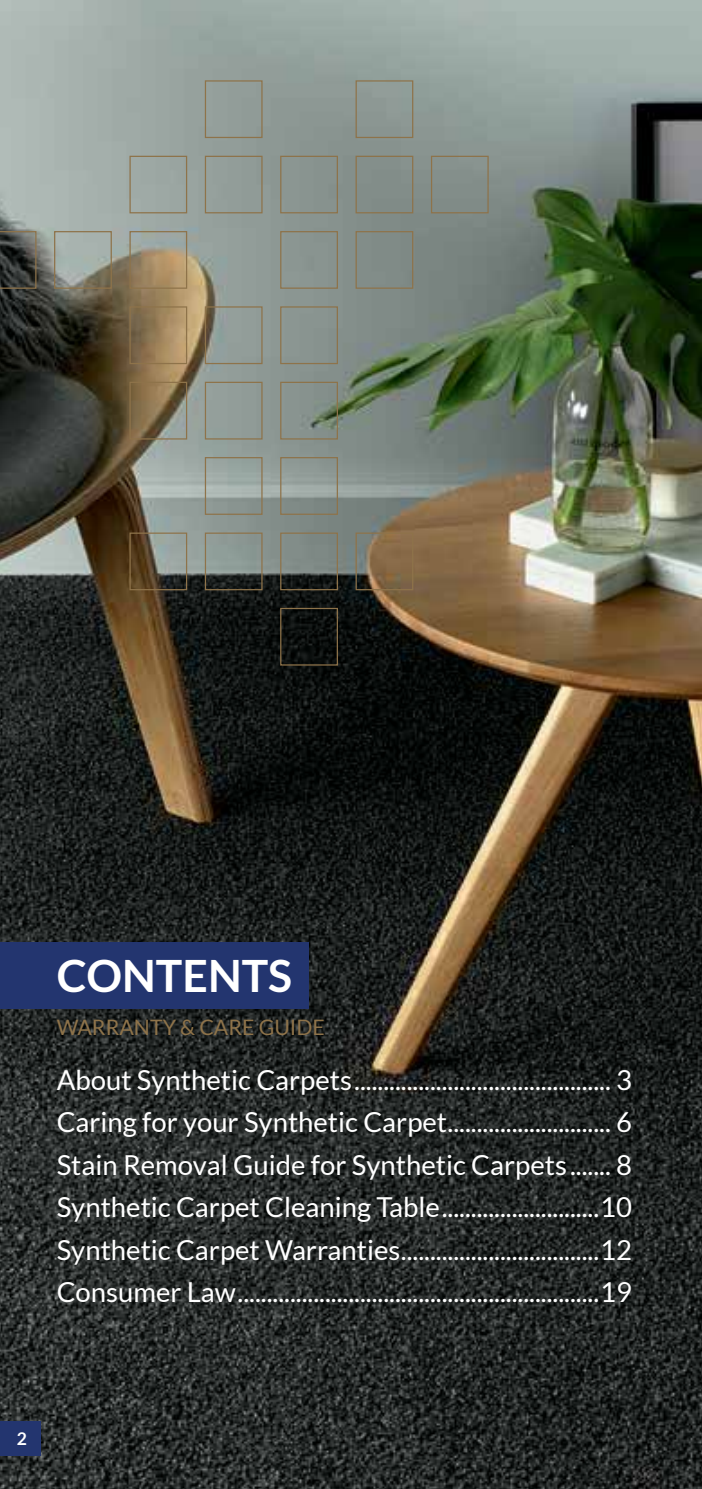
<style>
.page{position:relative;width:702px;height:1489px;background:#fff}
.page>*{position:absolute;margin:0;border:0;box-sizing:border-box;transform-origin:0 0}
.t1{font:700 44.5px "Lato";color:#fff}
.t2{font:27.5px/42.5px "Lato";color:#fff;text-align:justify}
.t3{font:21.25px "Lato";color:#8e734a}
.t4{font:700 17.5px "Lato";color:#fff}
</style>
<div class="page">
<img style="left:0;top:0;width:702px;height:1488px">
<div style="left:0;top:942px;width:309px;height:66px;background:#23356f"></div>
<hr style="left:701px;top:100px;width:1px;height:67px;background:#23356f">
<div style="left:0;top:1421px;width:41px;height:34px;background:#23356f"></div>
<div style="left:280px;top:608px;width:58px;height:57px;border:1px solid #8e734a"></div>
<div style="left:129px;top:532px;width:58px;height:58px;border:1px solid #8e734a"></div>
<div style="left:205px;top:532px;width:57px;height:58px;border:1px solid #8e734a"></div>
<div style="left:280px;top:532px;width:58px;height:58px;border:1px solid #8e734a"></div>
<div style="left:355px;top:532px;width:58px;height:58px;border:1px solid #8e734a"></div>
<div style="left:205px;top:457px;width:57px;height:58px;border:1px solid #8e734a"></div>
<div style="left:280px;top:457px;width:58px;height:58px;border:1px solid #8e734a"></div>
<div style="left:129px;top:382px;width:58px;height:57px;border:1px solid #8e734a"></div>
<div style="left:205px;top:382px;width:57px;height:57px;border:1px solid #8e734a"></div>
<div style="left:280px;top:382px;width:58px;height:57px;border:1px solid #8e734a"></div>
<div style="left:129px;top:306px;width:58px;height:58px;border:1px solid #8e734a"></div>
<div style="left:205px;top:306px;width:57px;height:58px;border:1px solid #8e734a"></div>
<div style="left:280px;top:306px;width:58px;height:58px;border:1px solid #8e734a"></div>
<svg style="left:0;top:231px;width:36px;height:58px;background:#3e3f3a"></svg>
<div style="left:54px;top:231px;width:58px;height:58px;border:1px solid #8e734a"></div>
<div style="left:129px;top:231px;width:58px;height:58px;border:1px solid #8e734a"></div>
<div style="left:280px;top:231px;width:58px;height:58px;border:1px solid #8e734a"></div>
<div style="left:355px;top:231px;width:58px;height:58px;border:1px solid #8e734a"></div>
<div style="left:129px;top:156px;width:58px;height:57px;border:1px solid #8e734a"></div>
<div style="left:205px;top:156px;width:57px;height:57px;border:1px solid #8e734a"></div>
<div style="left:280px;top:156px;width:58px;height:57px;border:1px solid #8e734a"></div>
<div style="left:355px;top:156px;width:58px;height:57px;border:1px solid #8e734a"></div>
<div style="left:431px;top:156px;width:57px;height:57px;border:1px solid #8e734a"></div>
<div style="left:205px;top:80px;width:57px;height:58px;border:1px solid #8e734a"></div>
<div style="left:355px;top:80px;width:58px;height:58px;border:1px solid #8e734a"></div>
<h1 class="t1" style="left:57px;top:950px;width:237px">CONTENTS</h1>
<p class="t3" style="left:57px;top:1015px;width:270px">WARRANTY &amp; CARE GUIDE</p>
<p class="t2" style="left:57px;top:1058px;width:576px">About Synthetic Carpets............................................ 3<br>Caring for your Synthetic Carpet............................ 6<br>Stain Removal Guide for Synthetic Carpets ....... 8<br>Synthetic Carpet Cleaning Table...........................10<br>Synthetic Carpet Warranties..................................12<br>Consumer Law..............................................................19</p>
<p class="t4" style="left:17px;top:1428px;width:12px">2</p>
</div>
